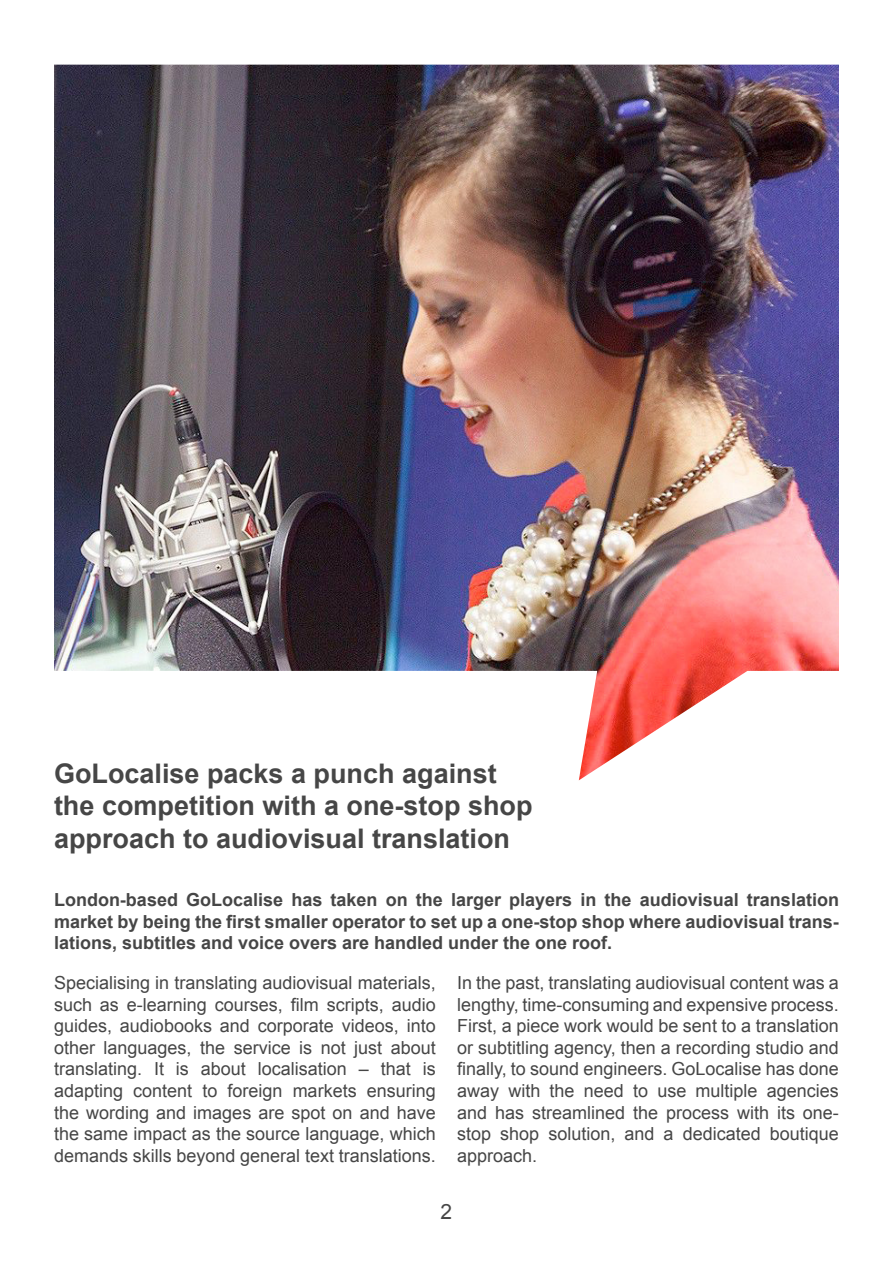
<style>
.page{position:relative;width:893px;height:1263px;background:#fff}
.page>*{position:absolute;margin:0;border:0;box-sizing:border-box;transform-origin:0 0}
.Heading{font:700 27px/32.4px "Arial";color:#464646}
.t1{font:21px "Arial";color:#464646}
.t2{font:18px/21.6px "Arial";color:#464646;text-align:justify}
.t3{font:700 18px/21.6px "Arial";color:#464646;text-align:justify}
</style>
<div class="page">
<img style="left:54px;top:65px;width:785px;height:715px">
<p class="Heading" style="left:54px;top:758px;width:480px">GoLocalise packs a punch against the competition with a one-stop shop approach to audiovisual translation</p>
<p class="t3" style="left:54px;top:889px;width:786px">London-based GoLocalise has taken on the larger players in the audiovisual translation market by being the first smaller operator to set up a one-stop shop where audiovisual trans&shy;lations, subtitles and voice overs are handled under the one roof.</p>
<p class="t2" style="left:54px;top:972px;width:383px">Specialising in translating audiovisual materials, such as e-learning courses, film scripts, audio guides, audiobooks and corporate videos, into other languages, the service is not just about translating. It is about localisation – that is adapting content to foreign markets ensuring the wording and images are spot on and have the same impact as the source language, which demands skills beyond general text translations.</p>
<p class="t2" style="left:457px;top:972px;width:383px">In the past, translating audiovisual content was a lengthy, time-consuming and expensive process.<br>First, a piece work would be sent to a translation or subtitling agency, then a recording studio and finally, to sound engineers. GoLocalise has done away with the need to use multiple agencies and has streamlined the process with its one&shy;stop shop solution, and a dedicated boutique approach.</p>
<p class="t1" style="left:441px;top:1197px;width:13px">2</p>
</div>
